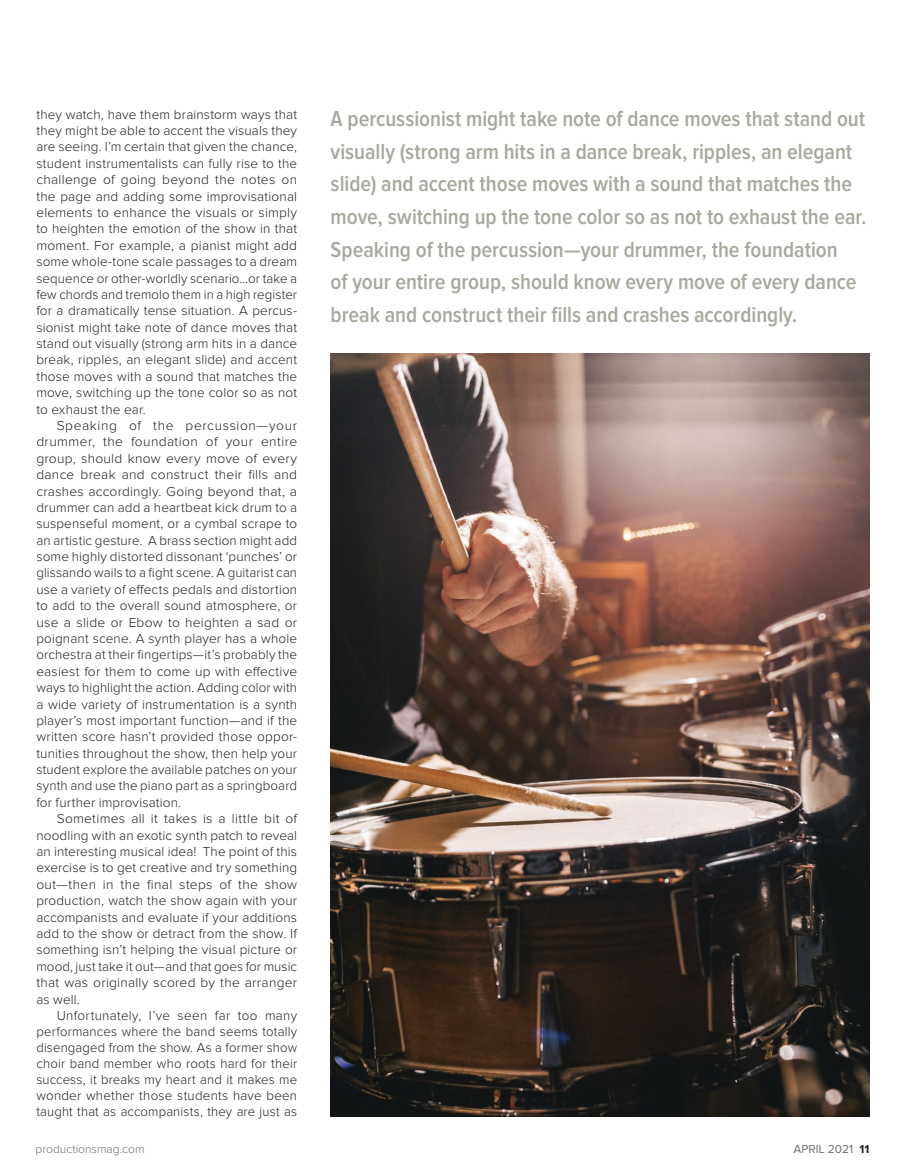
<style>
.page{position:relative;width:905px;height:1175px;background:#fff}
.page>*{position:absolute;margin:0;border:0;box-sizing:border-box;transform-origin:0 0}
.t1{font:600 22.5px/32.7px "Proxima Nova Cond";letter-spacing:-.005em;color:#a9a89e}
.t2{font:300 13.5px/16.4px "Proxima Nova";letter-spacing:.01em;color:#231f20;text-align:justify}
.t3{font:300 12px "Proxima Nova";color:#6c6d70}
.t4{font:12px "Proxima Nova";color:#6c6d70}
.s1{font-weight:700;color:#231f20}
</style>
<div class="page">
<img style="left:330px;top:353px;width:539px;height:763px">
<p class="t2" style="left:36px;top:107px;width:262px">they watch, have them brainstorm ways that they might be able to accent the visuals they are seeing. I’m certain that given the chance, student instrumentalists can fully rise to the challenge of going beyond the notes on the page and adding some improvisational elements to enhance the visuals or simply to heighten the emotion of the show in that moment. For example, a pianist might add some whole-tone scale passages to a dream sequence or other-worldly scenario…or take a few chords and tremolo them in a high register for a dramatically tense situation. A percus&shy;sionist might take note of dance moves that stand out visually (strong arm hits in a dance break, ripples, an elegant slide) and accent those moves with a sound that matches the move, switching up the tone color so as not to exhaust the ear.</p>
<p class="t2" style="left:36px;top:418px;width:262px;text-indent:20px">Speaking of the percussion—your drummer, the foundation of your entire group, should know every move of every dance break and construct their fills and crashes accordingly. Going beyond that, a drummer can add a heartbeat kick drum to a suspenseful moment, or a cymbal scrape to an artistic gesture. A brass section might add some highly distorted dissonant ‘punches’ or glissando wails to a fight scene. A guitarist can use a variety of effects pedals and distortion to add to the overall sound atmosphere, or use a slide or Ebow to heighten a sad or poignant scene. A synth player has a whole orchestra at their fingertips—it’s probably the easiest for them to come up with effective ways to highlight the action. Adding color with a wide variety of instrumentation is a synth player’s most important function—and if the written score hasn’t provided those oppor&shy;tunities throughout the show, then help your student explore the available patches on your synth and use the piano part as a springboard for further improvisation.</p>
<p class="t2" style="left:36px;top:811px;width:262px;text-indent:20px">Sometimes all it takes is a little bit of noodling with an exotic synth patch to reveal an interesting musical idea! The point of this exercise is to get creative and try something out—then in the final steps of the show production, watch the show again with your accompanists and evaluate if your additions add to the show or detract from the show. If something isn’t helping the visual picture or mood, just take it out—and that goes for music that was originally scored by the arranger as well.</p>
<p class="t2" style="left:36px;top:1008px;width:262px;text-indent:20px">Unfortunately, I’ve seen far too many performances where the band seems totally disengaged from the show. As a former show choir band member who roots hard for their success, it breaks my heart and it makes me wonder whether those students have been taught that as accompanists, they are just as</p>
<p class="t1" style="left:330px;top:103px;width:537px">A percussionist might take note of dance moves that stand out visually (strong arm hits in a dance break, ripples, an elegant slide) and accent those moves with a sound that matches the move, switching up the tone color so as not to exhaust the ear.<br>Speaking of the percussion—your drummer, the foundation<br>of your entire group, should know every move of every dance break and construct their fills and crashes accordingly.</p>
<p class="t3" style="left:36px;top:1143px;width:110px">productionsmag.com</p>
<p class="t4" style="left:793px;top:1143px;width:77px">APRIL 2021 <span class="s1">11</span></p>
</div>
